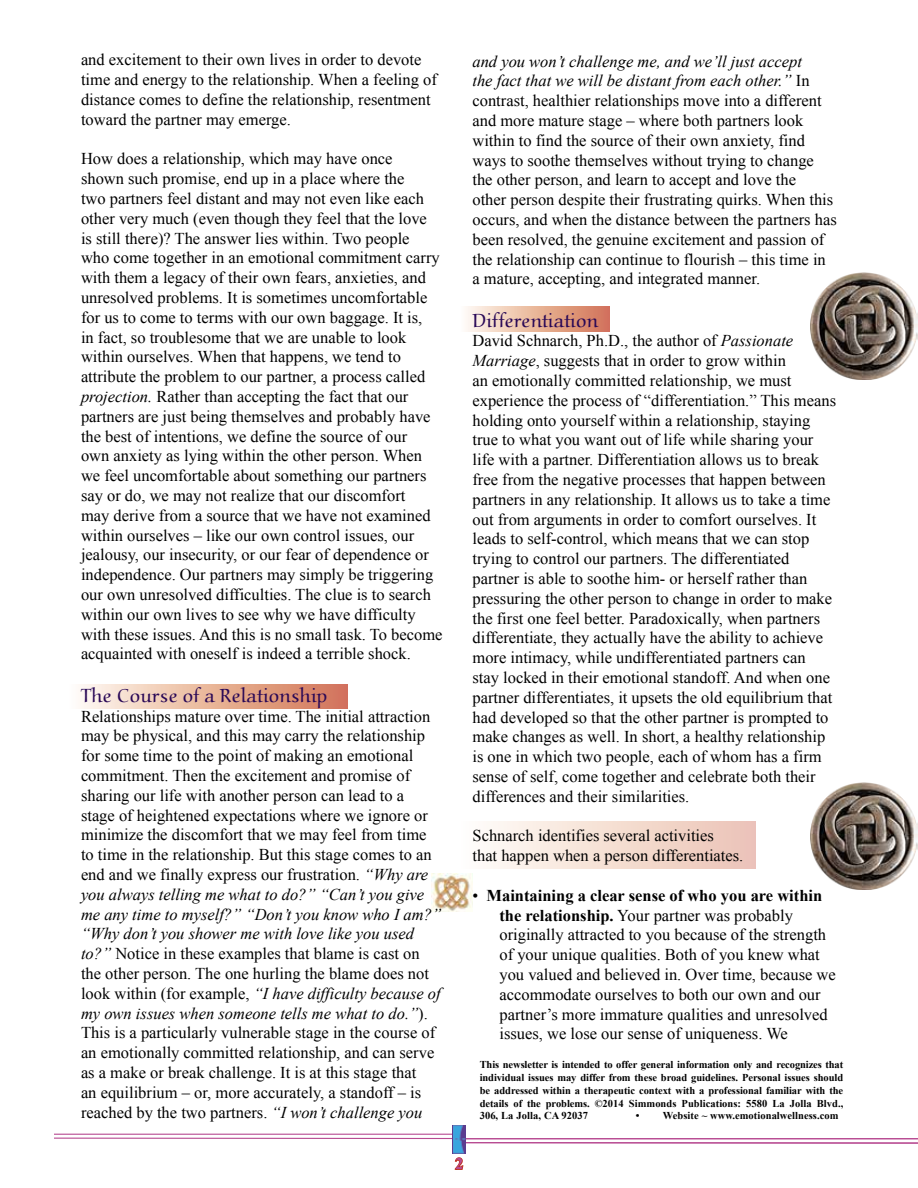
<style>
.page{position:relative;width:918px;height:1188px;background:#fff}
.page>*{position:absolute;margin:0;border:0;box-sizing:border-box;transform-origin:0 0}
.t1{font:300 19.5px "Aucoin";color:#290856}
.t2{font:16.5px/19.8px "Times New Roman";color:#000}
.t3{font:700 16.5px "Times New Roman";color:#b84b92}
.t4{font:700 10.5px/12.8px "Times New Roman";letter-spacing:.005em;color:#000;text-align:justify}
.s1{font-style:italic}
.s2{font-weight:700}
</style>
<div class="page">
<img style="left:431px;top:873px;width:42px;height:38px">
<img style="left:810px;top:272px;width:108px;height:107px">
<div style="left:68px;top:684px;width:280px;height:25px;background:linear-gradient(to right,#fffef2,#d27250)"></div>
<div style="left:459px;top:307px;width:150px;height:25px;background:linear-gradient(to right,#fffef2,#d27351)"></div>
<div style="left:459px;top:821px;width:297px;height:48px;background:linear-gradient(to right,#fffef9,#ebc2b4)"></div>
<svg style="left:454px;top:1157px;width:10px;height:13px"></svg>
<hr style="left:54px;top:1134px;width:405px;height:1px;background:#b84b92">
<hr style="left:54px;top:1138px;width:405px;height:1px;background:#b84b92">
<hr style="left:459px;top:1138px;width:459px;height:1px;background:#b84b92">
<svg style="left:466px;top:1142px;width:452px;height:2px"></svg>
<img style="left:452px;top:1126px;width:14px;height:27px">
<img style="left:810px;top:783px;width:108px;height:107px">
<p class="t2" style="left:81px;top:50px;width:357px">and excitement to their own lives in order to devote time and energy to the relationship. When a feeling of distance comes to define the relationship, resentment toward the partner may emerge.</p>
<p class="t2" style="left:81px;top:149px;width:363px">How does a relationship, which may have once<br>shown such promise, end up in a place where the<br>two partners feel distant and may not even like each other very much (even though they feel that the love<br>is still there)? The answer lies within. Two people<br>who come together in an emotional commitment carry with them a legacy of their own fears, anxieties, and unresolved problems. It is sometimes uncomfortable for us to come to terms with our own baggage. It is,<br>in fact, so troublesome that we are unable to look within ourselves. When that happens, we tend to attribute the problem to our partner, a process called <span class="s1">projection.</span> Rather than accepting the fact that our partners are just being themselves and probably have the best of intentions, we define the source of our<br>own anxiety as lying within the other person. When we feel uncomfortable about something our partners say or do, we may not realize that our discomfort<br>may derive from a source that we have not examined within ourselves – like our own control issues, our jealousy, our insecurity, or our fear of dependence or independence. Our partners may simply be triggering our own unresolved difficulties. The clue is to search within our own lives to see why we have difficulty with these issues. And this is no small task. To become acquainted with oneself is indeed a terrible shock.</p>
<p class="t1" style="left:81px;top:684px;width:248px">The Course of a Relationship</p>
<p class="t2" style="left:81px;top:706px;width:362px">Relationships mature over time. The initial attraction may be physical, and this may carry the relationship for some time to the point of making an emotional commitment. Then the excitement and promise of sharing our life with another person can lead to a stage of heightened expectations where we ignore or minimize the discomfort that we may feel from time to time in the relationship. But this stage comes to an end and we finally express our frustration. <span class="s1">“Why are you always telling me what to do?” “Can’t you give me any time to myself?” “Don’t you know who I am?” “Why don’t you shower me with love like you used to?”</span> Notice in these examples that blame is cast on the other person. The one hurling the blame does not look within (for example, <span class="s1">“I have difficulty because of my own issues when someone tells me what to do.”</span>).<br>This is a particularly vulnerable stage in the course of an emotionally committed relationship, and can serve as a make or break challenge. It is at this stage that<br>an equilibrium – or, more accurately, a standoff – is reached by the two partners. <span class="s1">“I won’t challenge you</span></p>
<p class="t2" style="left:472px;top:51px;width:366px"><span class="s1">and you won’t challenge me, and we’ll just accept<br>the fact that we will be distant from each other.”</span> In contrast, healthier relationships move into a different and more mature stage – where both partners look within to find the source of their own anxiety, find ways to soothe themselves without trying to change the other person, and learn to accept and love the<br>other person despite their frustrating quirks. When this occurs, and when the distance between the partners has been resolved, the genuine excitement and passion of the relationship can continue to flourish – this time in a mature, accepting, and integrated manner.</p>
<p class="t1" style="left:472px;top:309px;width:127px">Differentiation</p>
<p class="t2" style="left:472px;top:331px;width:365px">David Schnarch, Ph.D., the author of <span class="s1">Passionate Marriage</span>, suggests that in order to grow within<br>an emotionally committed relationship, we must experience the process of “differentiation.” This means holding onto yourself within a relationship, staying true to what you want out of life while sharing your life with a partner. Differentiation allows us to break free from the negative processes that happen between partners in any relationship. It allows us to take a time out from arguments in order to comfort ourselves. It leads to self-control, which means that we can stop trying to control our partners. The differentiated partner is able to soothe him- or herself rather than pressuring the other person to change in order to make the first one feel better. Paradoxically, when partners differentiate, they actually have the ability to achieve more intimacy, while undifferentiated partners can stay locked in their emotional standoff. And when one partner differentiates, it upsets the old equilibrium that had developed so that the other partner is prompted to make changes as well. In short, a healthy relationship is one in which two people, each of whom has a firm sense of self, come together and celebrate both their differences and their similarities.</p>
<p class="t2" style="left:472px;top:826px;width:272px">Schnarch identifies several activities<br>that happen when a person differentiates.</p>
<p class="t2" style="left:499px;top:885px;width:338px;text-indent:-27px">• <span class="s2">Maintaining a clear sense of who you are within the relationship.</span> Your partner was probably originally attracted to you because of the strength of your unique qualities. Both of you knew what you valued and believed in. Over time, because we accommodate ourselves to both our own and our partner’s more immature qualities and unresolved issues, we lose our sense of uniqueness. We</p>
<p class="t4" style="left:480px;top:1058px;width:365px">This newsletter is intended to offer general information only and recognizes that individual issues may differ from these broad guidelines. Personal issues should be addressed within a therapeutic context with a professional familiar with the details of the problems. ©2014 Simmonds Publications: 5580 La Jolla Blvd., 306, La Jolla, CA 92037</p>
<p class="t4" style="left:636px;top:1109px;width:204px">• Website ~ www.emotionalwellness.com</p>
<p class="t3" style="left:455px;top:1152px;width:10px">2</p>
</div>
